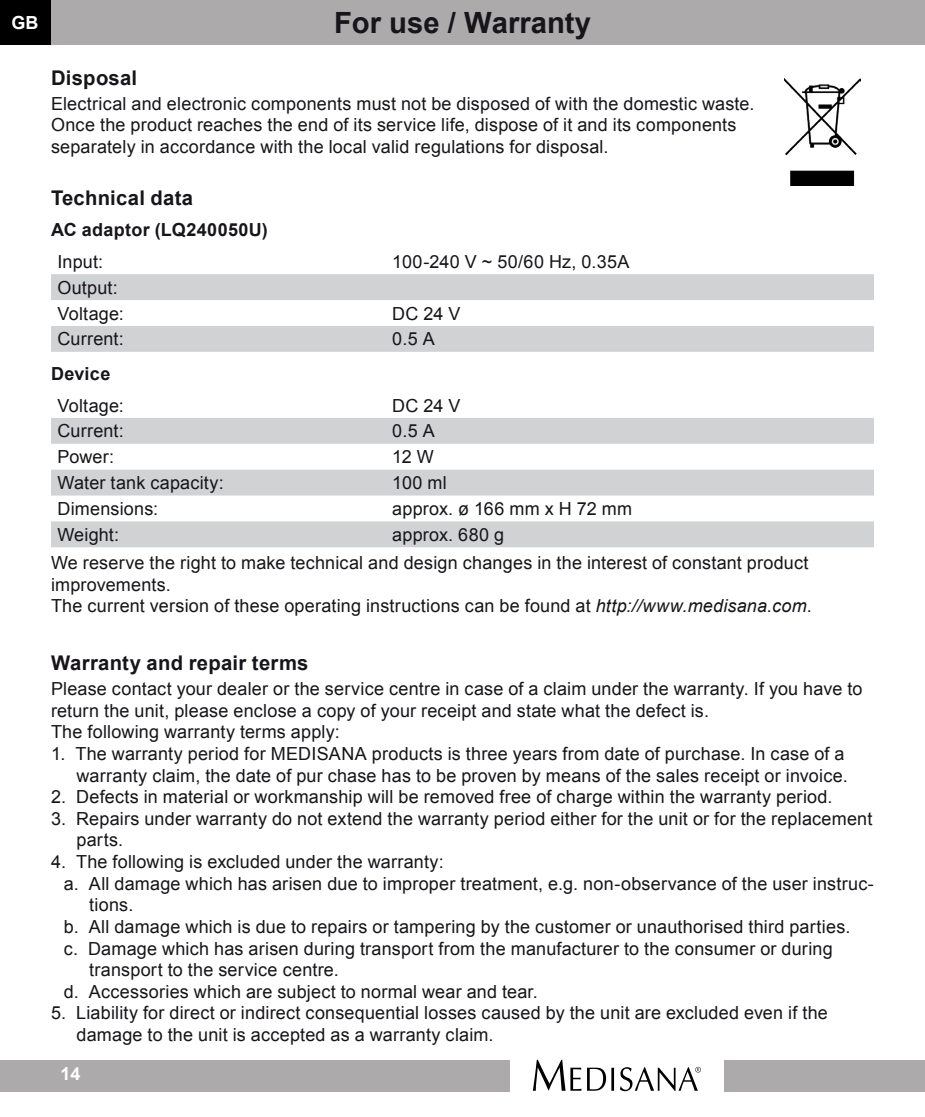
<style>
.page{position:relative;width:925px;height:1117px;background:#fff}
.page>*{position:absolute;margin:0;border:0;box-sizing:border-box;transform-origin:0 0}
.t1{font:700 29.25px "Arial";color:#17151a}
.t2{font:700 20.25px "Arial";letter-spacing:.015em;color:#17151a}
.t3{font:18px/21.6px "Arial";letter-spacing:.01em;color:#17151a}
.t4{font:700 18px "Arial";letter-spacing:.02em;color:#17151a}
.t5{font:700 18px "Arial";color:#fff}
.s1{font-style:italic}
</style>
<div class="page">
<div style="left:0;top:0;width:925px;height:45px;background:#adaaab"></div>
<div style="left:0;top:0;width:51px;height:45px;background:#000001"></div>
<div style="left:724px;top:1059px;width:201px;height:32px;background:#adaaab"></div>
<div style="left:0;top:1059px;width:509px;height:32px;background:#adaaab"></div>
<svg style="left:533px;top:1059px;width:48px;height:31px"></svg>
<svg style="left:587px;top:1067px;width:27px;height:23px"></svg>
<svg style="left:620px;top:1066px;width:81px;height:24px"></svg>
<svg style="left:51px;top:274px;width:823px;height:78px;fill:#d1d2d4"></svg>
<svg style="left:51px;top:418px;width:823px;height:129px;fill:#d1d2d4"></svg>
<img style="left:784px;top:78px;width:77px;height:107px">
<p class="t5" style="left:11px;top:11px;width:28px">GB</p>
<h1 class="t1" style="left:334px;top:3px;width:258px">For use / Warranty</h1>
<p class="t2" style="left:51px;top:64px;width:88px">Disposal</p>
<p class="t3" style="left:51px;top:93px;width:705px">Electrical and electronic components must not be disposed of with the domestic waste.<br>Once the product reaches the end of its service life, dispose of it and its components separately in accordance with the local valid regulations for disposal.</p>
<p class="t2" style="left:51px;top:184px;width:144px">Technical data</p>
<p class="t4" style="left:51px;top:218px;width:218px">AC adaptor (LQ240050U)</p>
<p class="t3" style="left:57px;top:251px;width:47px">Input:</p>
<p class="t3" style="left:392px;top:251px;width:239px">100-240 V ~ 50/60 Hz, 0.35A</p>
<p class="t3" style="left:57px;top:274px;width:68px;line-height:25.9px">Output:<br>Voltage:</p>
<p class="t3" style="left:392px;top:302px;width:70px">DC 24 V</p>
<p class="t3" style="left:57px;top:328px;width:68px">Current:</p>
<p class="t3" style="left:392px;top:328px;width:44px">0.5 A</p>
<p class="t4" style="left:51px;top:361px;width:61px">Device</p>
<p class="t3" style="left:57px;top:394px;width:68px">Voltage:</p>
<p class="t3" style="left:392px;top:394px;width:70px">DC 24 V</p>
<p class="t3" style="left:57px;top:420px;width:68px">Current:</p>
<p class="t3" style="left:392px;top:420px;width:44px">0.5 A</p>
<p class="t3" style="left:57px;top:446px;width:58px">Power:</p>
<p class="t3" style="left:392px;top:446px;width:43px">12 W</p>
<p class="t3" style="left:57px;top:472px;width:168px">Water tank capacity:</p>
<p class="t3" style="left:392px;top:472px;width:56px">100 ml</p>
<p class="t3" style="left:57px;top:498px;width:102px">Dimensions:</p>
<p class="t3" style="left:392px;top:498px;width:241px">approx. ø 166 mm x H 72 mm</p>
<p class="t3" style="left:57px;top:524px;width:63px">Weight:</p>
<p class="t3" style="left:51px;top:520px;width:759px;line-height:27.9px;text-indent:341px">approx. 680 g<br>We reserve the right to make technical and design changes in the interest of constant product</p>
<p class="t3" style="left:51px;top:573px;width:762px">improvements.<br>The current version of these operating instructions can be found at <span class="s1">http://www.medisana.com</span>.</p>
<p class="t2" style="left:51px;top:649px;width:259px">Warranty and repair terms</p>
<p class="t3" style="left:51px;top:678px;width:813px">Please contact your dealer or the service centre in case of a claim under the warranty. If you have to return the unit, please enclose a copy of your receipt and state what the defect is.<br>The following warranty terms apply:</p>
<p class="t3" style="left:51px;top:743px;width:798px;text-align:right">1. The warranty period for MEDISANA products is three years from date of purchase. In case of a warranty claim, the date of pur chase has to be proven by means of the sales receipt or invoice.</p>
<p class="t3" style="left:51px;top:786px;width:783px">2. Defects in material or workmanship will be removed free of charge within the warranty period.</p>
<p class="t3" style="left:77px;top:807px;width:797px;text-indent:-26px">3. Repairs under warranty do not extend the warranty period either for the unit or for the replacement parts.</p>
<p class="t3" style="left:51px;top:851px;width:394px">4. The following is excluded under the warranty:</p>
<p class="t3" style="left:64px;top:872px;width:811px">a. All damage which has arisen due to improper treatment, e.g. non-observance of the user instruc-</p>
<p class="t3" style="left:89px;top:894px;width:46px">tions.</p>
<p class="t3" style="left:64px;top:915px;width:788px">b. All damage which is due to repairs or tampering by the customer or unauthorised third parties.</p>
<p class="t3" style="left:64px;top:937px;width:770px">c. Damage which has arisen during transport from the manufacturer to the consumer or during</p>
<p class="t3" style="left:89px;top:959px;width:251px">transport to the service centre.</p>
<p class="t3" style="left:64px;top:980px;width:475px">d. Accessories which are subject to normal wear and tear.</p>
<p class="t3" style="left:77px;top:1002px;width:753px;text-indent:-26px">5. Liability for direct or indirect consequential losses caused by the unit are excluded even if the damage to the unit is accepted as a warranty claim.</p>
<p class="t5" style="left:60px;top:1061px;width:22px">14</p>
</div>
